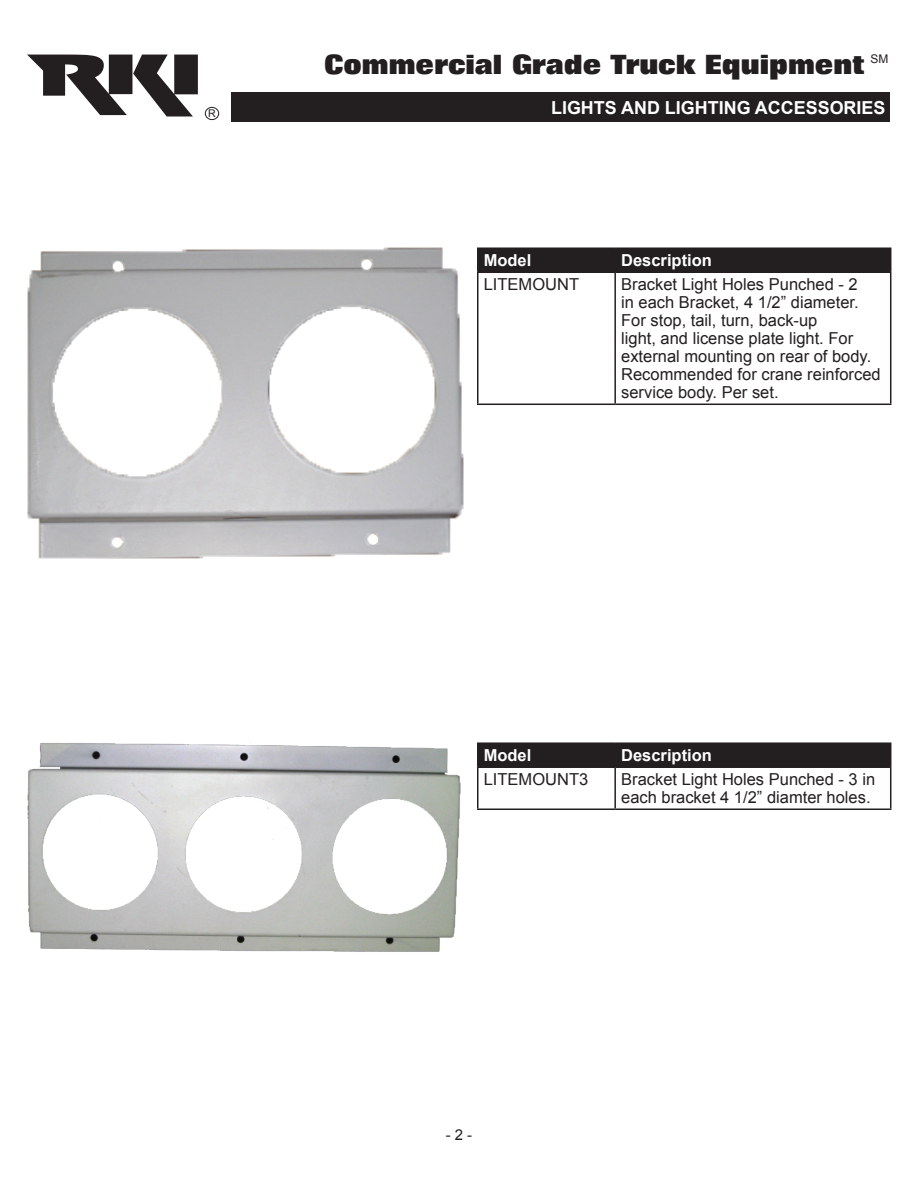
<style>
.page{position:relative;width:918px;height:1188px;background:#fff}
.page>*{position:absolute;margin:0;border:0;box-sizing:border-box;transform-origin:0 0}
.t1{font:800 26.85px "Folio";color:#231f20}
.t2{font:700 18px "Arial";color:#fff}
.t3{font:16.5px/18px "Arial";color:#231f20}
.t4{font:700 16.5px "Arial";color:#fff}
.t5{font:15px "Arial";color:#231f20}
.t6{font:12px "Arial";color:#231f20}
.t7{font:10.65px "Arial";color:#231f20}
</style>
<div class="page">
<svg style="left:27px;top:55px;width:171px;height:62px"></svg>
<div style="left:205px;top:107px;width:14px;height:13px;border:1px solid #231f20;border-radius:50%"></div>
<div style="left:232px;top:92px;width:658px;height:30px;background:#231f20"></div>
<div style="left:477px;top:248px;width:414px;height:24px;background:#231f20"></div>
<hr style="left:477px;top:272px;width:138px;height:1px;background:#231f20">
<hr style="left:477px;top:273px;width:1px;height:131px;background:#231f20">
<hr style="left:615px;top:272px;width:276px;height:1px;background:#231f20">
<hr style="left:614px;top:273px;width:2px;height:131px;background:#231f20">
<hr style="left:890px;top:273px;width:1px;height:131px;background:#231f20">
<hr style="left:477px;top:404px;width:138px;height:1px;background:#231f20">
<hr style="left:615px;top:404px;width:276px;height:1px;background:#231f20">
<hr style="left:477px;top:742px;width:138px;height:2px;background:#231f20">
<hr style="left:615px;top:742px;width:276px;height:2px;background:#231f20">
<div style="left:477px;top:744px;width:414px;height:22px;background:#231f20"></div>
<hr style="left:477px;top:766px;width:138px;height:2px;background:#231f20">
<hr style="left:477px;top:768px;width:1px;height:40px;background:#231f20">
<hr style="left:615px;top:766px;width:276px;height:2px;background:#231f20">
<hr style="left:614px;top:768px;width:2px;height:40px;background:#231f20">
<hr style="left:890px;top:768px;width:1px;height:40px;background:#231f20">
<hr style="left:477px;top:808px;width:138px;height:2px;background:#231f20">
<hr style="left:615px;top:808px;width:276px;height:2px;background:#231f20">
<img style="left:27px;top:742px;width:434px;height:210px">
<img style="left:27px;top:248px;width:437px;height:310px">
<h1 class="t1" style="left:324px;top:50px;width:541px">Commercial Grade Truck Equipment</h1>
<p class="t6" style="left:870px;top:51px;width:19px">SM</p>
<p class="t7" style="left:208px;top:106px;width:9px">R</p>
<p class="t2" style="left:551px;top:96px;width:336px">LIGHTS AND LIGHTING ACCESSORIES</p>
<p class="t4" style="left:484px;top:250px;width:49px">Model</p>
<p class="t4" style="left:621px;top:250px;width:92px">Description</p>
<p class="t3" style="left:484px;top:276px;width:97px">LITEMOUNT</p>
<p class="t3" style="left:621px;top:276px;width:261px">Bracket Light Holes Punched - 2<br>in each Bracket, 4 1/2” diameter.<br>For stop, tail, turn, back-up<br>light, and license plate light. For external mounting on rear of body.<br>Recommended for crane reinforced service body. Per set.</p>
<p class="t4" style="left:484px;top:745px;width:49px">Model</p>
<p class="t4" style="left:621px;top:745px;width:92px">Description</p>
<p class="t3" style="left:484px;top:771px;width:106px">LITEMOUNT3</p>
<p class="t3" style="left:621px;top:771px;width:256px">Bracket Light Holes Punched - 3 in each bracket 4 1/2” diamter holes.</p>
<p class="t5" style="left:446px;top:1125px;width:28px">- 2 -</p>
</div>
